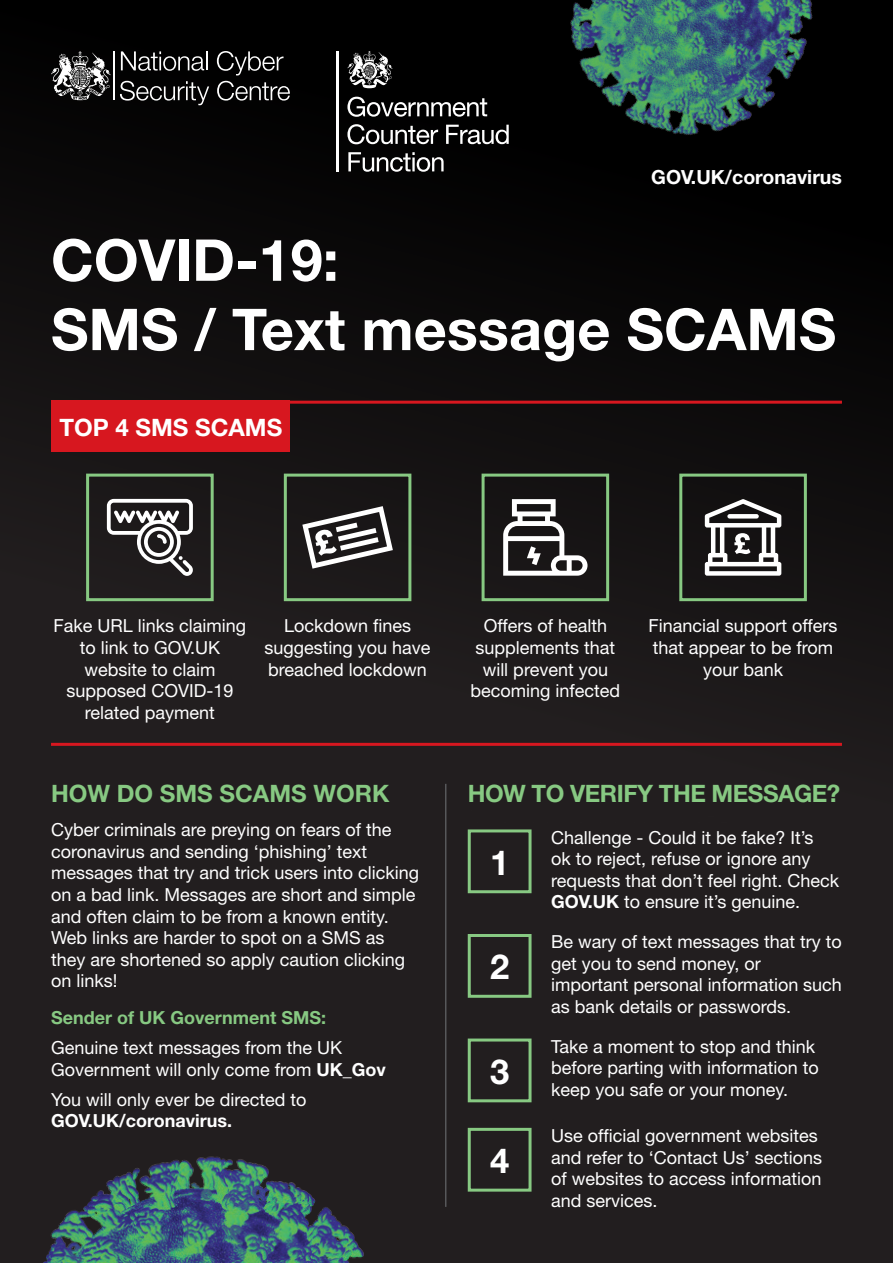
<style>
.page{position:relative;width:893px;height:1263px;background:#fff}
.page>*{position:absolute;margin:0;border:0;box-sizing:border-box;transform-origin:0 0}
.t1{font:700 57.75px/69.3px "Helvetica Neue";color:#fff}
.Subheading{font:700 34.5px "Helvetica Neue";color:#fff}
.Subheading-2{font:700 24px "Helvetica Neue";letter-spacing:-.02em;color:#87c982}
.Subheading-3{font:700 24px "Helvetica Neue";color:#87c982}
.Subheading-4{font:700 24px "Helvetica Neue";color:#fff}
.Body_copy{font:700 19.5px "Helvetica Neue";color:#fff}
.Body_copy-2{font:18px/21.6px "Helvetica Neue";color:#fff}
.Body_copy-3{font:700 18px "Helvetica Neue";color:#87c982}
.s1{font-weight:700}
</style>
<div class="page">
<div style="left:0;top:0;width:893px;height:1263px;background:linear-gradient(to bottom,#040303,#2b2627)"></div>
<hr style="left:336px;top:51px;width:2px;height:121px;background:#fff">
<svg style="left:347px;top:51px;width:46px;height:37px"></svg>
<svg style="left:348px;top:152px;width:96px;height:20px"></svg>
<svg style="left:347px;top:124px;width:162px;height:20px"></svg>
<svg style="left:347px;top:97px;width:140px;height:20px"></svg>
<img style="left:513px;top:0;width:334px;height:196px">
<hr style="left:51px;top:401px;width:791px;height:3px;background:#d7171f">
<hr style="left:51px;top:743px;width:791px;height:3px;background:#d7171f">
<div style="left:86px;top:474px;width:128px;height:127px;border:3px solid #87c982"></div>
<svg style="left:107px;top:499px;width:86px;height:77px"></svg>
<div style="left:284px;top:474px;width:127px;height:127px;border:3px solid #87c982"></div>
<svg style="left:302px;top:506px;width:91px;height:63px"></svg>
<div style="left:482px;top:474px;width:127px;height:127px;border:3px solid #87c982"></div>
<svg style="left:503px;top:499px;width:84px;height:77px"></svg>
<div style="left:679px;top:474px;width:128px;height:127px;border:3px solid #87c982"></div>
<svg style="left:705px;top:499px;width:76px;height:77px"></svg>
<div style="left:51px;top:401px;width:239px;height:51px;background:#d7171f"></div>
<svg style="left:121px;top:51px;width:86px;height:20px;background:#424242"></svg>
<svg style="left:217px;top:51px;width:66px;height:24px;background:#323232"></svg>
<svg style="left:120px;top:81px;width:89px;height:24px;background:#343434"></svg>
<svg style="left:217px;top:81px;width:73px;height:20px"></svg>
<svg style="left:51px;top:51px;width:60px;height:49px;background:#565555"></svg>
<hr style="left:114px;top:51px;width:1px;height:49px;background:#fff">
<div style="left:468px;top:829px;width:63px;height:64px;border:3px solid #87c982"></div>
<div style="left:468px;top:934px;width:63px;height:64px;border:3px solid #87c982"></div>
<div style="left:468px;top:1038px;width:63px;height:64px;border:3px solid #87c982"></div>
<div style="left:468px;top:1128px;width:63px;height:63px;border:3px solid #87c982"></div>
<hr style="left:445px;top:784px;width:1px;height:423px;background:#57585a">
<img style="left:0;top:1144px;width:397px;height:119px">
<p class="Body_copy" style="left:651px;top:165px;width:192px">GOV.UK/coronavirus</p>
<p class="t1" style="left:51px;top:224px;width:787px">COVID-19:<br>SMS / Text message SCAMS</p>
<p class="Subheading-4" style="left:60px;top:412px;width:224px">TOP 4 SMS SCAMS</p>
<p class="Body_copy-2" style="left:54px;top:615px;width:194px;text-align:center">Fake URL links claiming to link to GOV.UK website to claim supposed COVID-19 related payment</p>
<p class="Body_copy-2" style="left:265px;top:615px;width:168px;text-align:center">Lockdown fines suggesting you have breached lockdown</p>
<p class="Body_copy-2" style="left:470px;top:615px;width:151px;text-align:center">Offers of health supplements that will prevent you becoming infected</p>
<p class="Body_copy-2" style="left:649px;top:615px;width:191px;text-align:center">Financial support offers that appear to be from your bank</p>
<p class="Subheading-3" style="left:51px;top:778px;width:340px">HOW DO SMS SCAMS WORK</p>
<p class="Body_copy-2" style="left:51px;top:819px;width:370px">Cyber criminals are preying on fears of the coronavirus and sending ‘phishing’ text messages that try and trick users into clicking on a bad link. Messages are short and simple and often claim to be from a known entity.<br>Web links are harder to spot on a SMS as they are shortened so apply caution clicking on links!</p>
<p class="Body_copy-3" style="left:51px;top:1006px;width:277px">Sender of UK Government SMS:</p>
<p class="Body_copy-2" style="left:51px;top:1036px;width:336px">Genuine text messages from the UK<br>Government will only come from <span class="s1">UK_Gov</span></p>
<p class="Body_copy-2" style="left:51px;top:1088px;width:257px">You will only ever be directed to<br><span class="s1">GOV.UK/coronavirus.</span></p>
<p class="Subheading-2" style="left:468px;top:778px;width:374px">HOW TO VERIFY THE MESSAGE?</p>
<p class="Subheading" style="left:490px;top:841px;width:21px">1</p>
<p class="Subheading" style="left:490px;top:946px;width:21px">2</p>
<p class="Subheading" style="left:490px;top:1050px;width:21px">3</p>
<p class="Subheading" style="left:490px;top:1139px;width:21px">4</p>
<p class="Body_copy-2" style="left:551px;top:826px;width:290px">Challenge - Could it be fake? It’s<br>ok to reject, refuse or ignore any requests that don’t feel right. Check <span class="s1">GOV.UK</span> to ensure it’s genuine.</p>
<p class="Body_copy-2" style="left:551px;top:931px;width:292px">Be wary of text messages that try to get you to send money, or important personal information such as bank details or passwords.</p>
<p class="Body_copy-2" style="left:551px;top:1035px;width:269px">Take a moment to stop and think before parting with information to keep you safe or your money.</p>
<p class="Body_copy-2" style="left:551px;top:1124px;width:273px">Use official government websites and refer to ‘Contact Us’ sections of websites to access information and services.</p>
</div>
